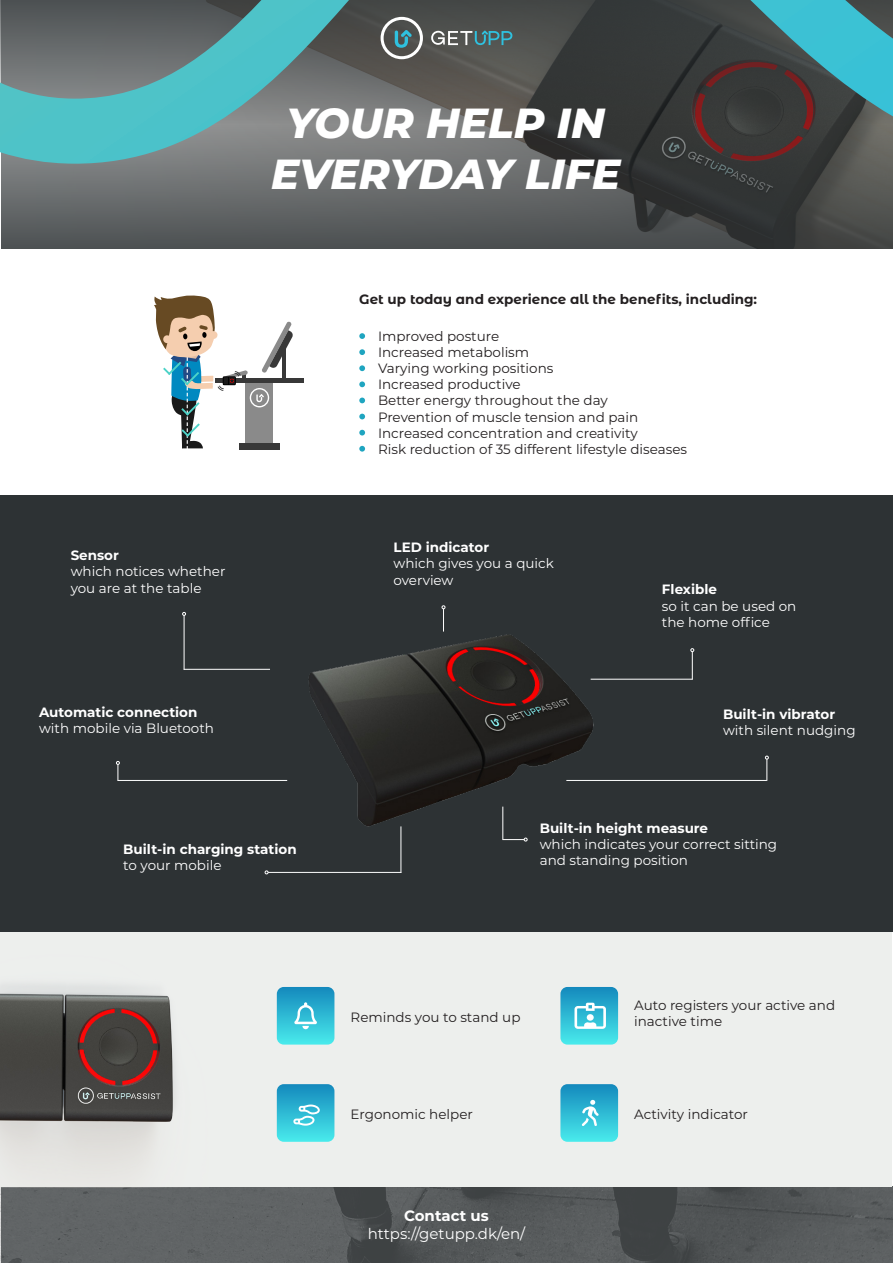
<style>
.page{position:relative;width:893px;height:1263px;background:#fff}
.page>*{position:absolute;margin:0;border:0;box-sizing:border-box;transform-origin:0 0}
.t1{font:italic 800 42px "Montserrat";color:#fff}
.t2{font:15px "Montserrat";color:#fff}
.t3{font:700 15px "Montserrat";color:#fff}
.t4{font:13.5px/16.2px "Montserrat";color:#231f20}
.t5{font:13.5px/16.2px "Montserrat";color:#fff}
.t6{font:700 13.5px "Montserrat";color:#fff}
.t7{font:700 13.5px "Montserrat Alternates";color:#231f20}
</style>
<div class="page">
<svg style="left:1px;top:165px;width:892px;height:83px;background:#565859"></svg>
<svg style="left:1px;top:1186px;width:891px;height:77px;background:#585b5d"></svg>
<div style="left:0;top:910px;width:891px;height:276px;background:#edefed"></div>
<div style="left:0;top:495px;width:893px;height:437px;background:#2d3234"></div>
<div style="left:215px;top:378px;width:89px;height:5px;background:#383838"></div>
<svg style="left:154px;top:295px;width:139px;height:155px"></svg>
<svg style="left:359px;top:333px;width:6px;height:6px"></svg>
<svg style="left:359px;top:365px;width:6px;height:6px"></svg>
<svg style="left:359px;top:398px;width:6px;height:5px"></svg>
<svg style="left:359px;top:430px;width:6px;height:5px"></svg>
<svg style="left:359px;top:349px;width:6px;height:6px"></svg>
<svg style="left:359px;top:381px;width:6px;height:6px"></svg>
<svg style="left:359px;top:414px;width:6px;height:5px"></svg>
<svg style="left:359px;top:446px;width:6px;height:6px"></svg>
<svg style="left:277px;top:987px;width:57px;height:57px;background:#3bbdd6"></svg>
<svg style="left:560px;top:987px;width:58px;height:57px;background:#47c1d9"></svg>
<svg style="left:560px;top:1084px;width:58px;height:58px;background:#3cbed6"></svg>
<img style="left:287px;top:631px;width:324px;height:222px">
<svg style="left:116px;top:761px;width:4px;height:20px"></svg>
<hr style="left:118px;top:780px;width:169px;height:1px;background:#fff">
<hr style="left:184px;top:615px;width:1px;height:55px;background:#fff">
<svg style="left:182px;top:612px;width:4px;height:4px"></svg>
<hr style="left:184px;top:669px;width:86px;height:1px;background:#fff">
<hr style="left:268px;top:872px;width:133px;height:1px;background:#fff">
<hr style="left:401px;top:826px;width:1px;height:47px;background:#fff">
<svg style="left:442px;top:605px;width:3px;height:26px"></svg>
<svg style="left:690px;top:648px;width:4px;height:31px"></svg>
<hr style="left:591px;top:679px;width:102px;height:1px;background:#fff">
<svg style="left:765px;top:756px;width:4px;height:25px"></svg>
<hr style="left:566px;top:780px;width:201px;height:1px;background:#fff">
<svg style="left:502px;top:838px;width:26px;height:3px"></svg>
<hr style="left:502px;top:807px;width:1px;height:32px;background:#fff">
<svg style="left:277px;top:1084px;width:57px;height:58px;background:#3dbed7"></svg>
<img style="left:0;top:985px;width:209px;height:202px">
<svg style="left:0;top:0;width:893px;height:165px;background:#526d6e"></svg>
<p class="t1" style="left:286px;top:93px;width:320px">YOUR HELP IN</p>
<p class="t1" style="left:271px;top:143px;width:351px">EVERYDAY LIFE</p>
<p class="t7" style="left:359px;top:290px;width:399px">Get up today and experience all the benefits, including:</p>
<p class="t6" style="left:71px;top:546px;width:50px">Sensor</p>
<p class="t5" style="left:71px;top:563px;width:156px">which notices whether you are at the table</p>
<p class="t6" style="left:39px;top:702px;width:160px">Automatic connection</p>
<p class="t5" style="left:39px;top:720px;width:176px">with mobile via Bluetooth</p>
<p class="t6" style="left:123px;top:839px;width:175px">Built-in charging station</p>
<p class="t5" style="left:123px;top:857px;width:100px">to your mobile</p>
<p class="t4" style="left:378px;top:327px;width:123px">Improved posture</p>
<p class="t4" style="left:378px;top:343px;width:153px">Increased metabolism</p>
<p class="t4" style="left:378px;top:360px;width:177px">Varying working positions</p>
<p class="t4" style="left:378px;top:376px;width:144px">Increased productive</p>
<p class="t4" style="left:378px;top:392px;width:231px">Better energy throughout the day</p>
<p class="t4" style="left:378px;top:408px;width:262px">Prevention of muscle tension and pain</p>
<p class="t4" style="left:378px;top:424px;width:261px">Increased concentration and creativity</p>
<p class="t4" style="left:378px;top:441px;width:311px">Risk reduction of 35 different lifestyle diseases</p>
<p class="t6" style="left:394px;top:538px;width:97px">LED indicator</p>
<p class="t5" style="left:394px;top:555px;width:162px">which gives you a quick overview</p>
<p class="t6" style="left:662px;top:580px;width:56px">Flexible</p>
<p class="t5" style="left:662px;top:597px;width:136px">so it can be used on</p>
<p class="t5" style="left:662px;top:613px;width:109px">the home office</p>
<p class="t6" style="left:723px;top:704px;width:114px">Built-in vibrator</p>
<p class="t5" style="left:723px;top:721px;width:134px">with silent nudging</p>
<p class="t6" style="left:540px;top:818px;width:170px">Built-in height measure</p>
<p class="t5" style="left:540px;top:835px;width:239px">which indicates your correct sitting and standing position</p>
<p class="t4" style="left:351px;top:1008px;width:171px">Reminds you to stand up</p>
<p class="t4" style="left:634px;top:997px;width:202px">Auto registers your active and inactive time</p>
<p class="t4" style="left:351px;top:1105px;width:124px">Ergonomic helper</p>
<p class="t4" style="left:634px;top:1105px;width:115px">Activity indicator</p>
<p class="t3" style="left:404px;top:1205px;width:86px">Contact us</p>
<p class="t2" style="left:368px;top:1224px;width:159px">https://getupp.dk/en/</p>
</div>
